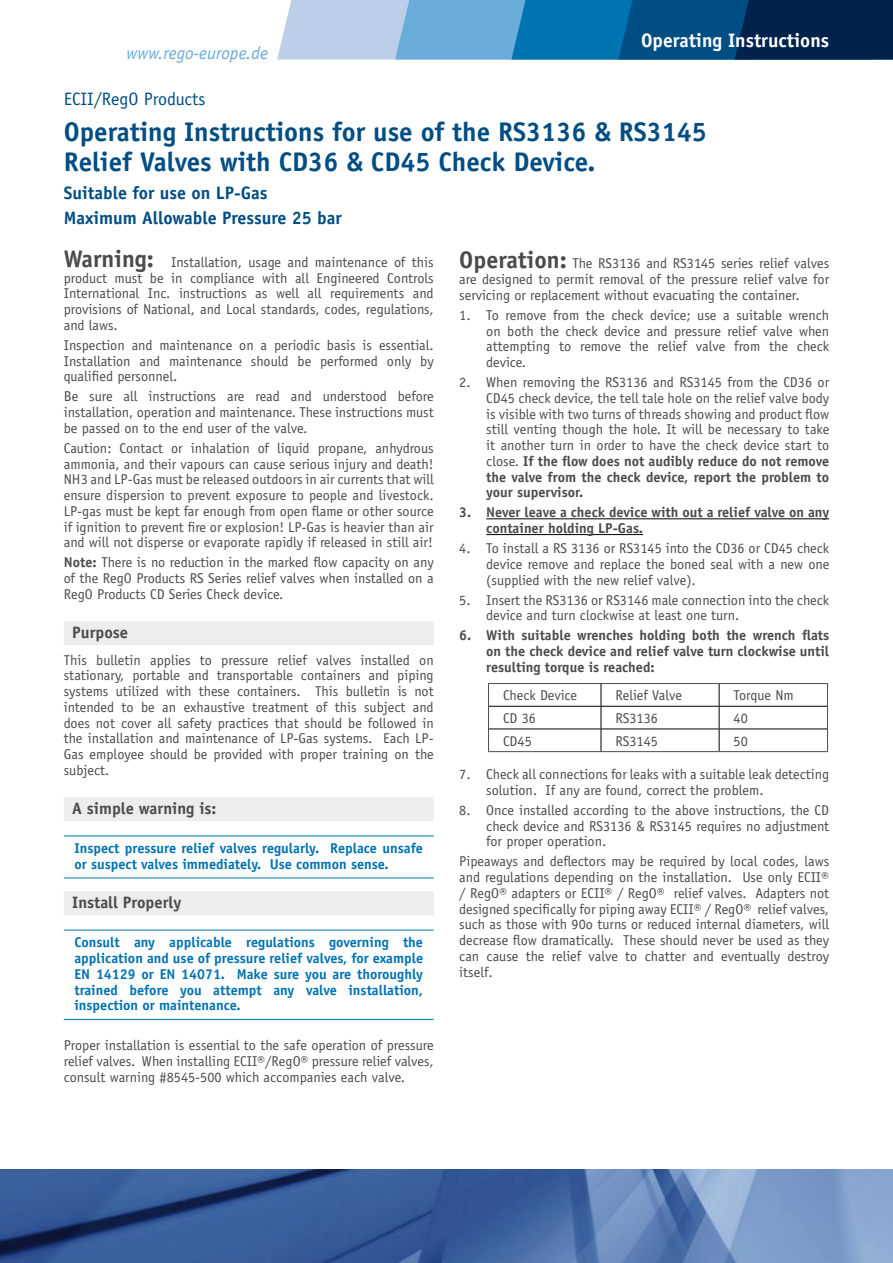
<style>
.page{position:relative;width:893px;height:1263px;background:#fff}
.page>*{position:absolute;margin:0;border:0;box-sizing:border-box;transform-origin:0 0}
.t1{font:700 27px/30px "Officina Sans";color:#004e83}
.t2{font:700 19.5px "Officina Sans";color:#fff}
.t3{font:700 18px/25.2px "Officina Sans";color:#004e83}
.t4{font:italic 18px "Officina Sans";color:#6aacda}
.t5{font:18px "Officina Sans";color:#004e83}
.t6{font:700 16.5px "Officina Sans";color:#4b4b4d}
.t7{font:14.25px/15.8px "Officina Sans";color:#4b4b4d;text-align:justify}
.t8{font:700 14.25px/15.8px "Officina Sans";color:#0073b1}
.t9{font:700 14.25px/15.8px "Officina Sans";color:#4b4b4d}
.s1{font-weight:700;font-size:24px}
.s2{font-weight:700}
</style>
<div class="page">
<svg style="left:277px;top:0;width:616px;height:60px;background:#3b76a2"></svg>
<img style="left:0;top:1169px;width:893px;height:94px">
<hr style="left:488px;top:683px;width:113px;height:1px;background:#4b4b4d">
<hr style="left:601px;top:683px;width:118px;height:1px;background:#4b4b4d">
<hr style="left:719px;top:683px;width:109px;height:1px;background:#4b4b4d">
<svg style="left:488px;top:684px;width:1px;height:67px"></svg>
<svg style="left:827px;top:684px;width:1px;height:67px"></svg>
<hr style="left:488px;top:751px;width:113px;height:1px;background:#4b4b4d">
<hr style="left:601px;top:751px;width:118px;height:1px;background:#4b4b4d">
<hr style="left:719px;top:751px;width:109px;height:1px;background:#4b4b4d">
<hr style="left:489px;top:706px;width:112px;height:1px;background:#000">
<hr style="left:601px;top:706px;width:118px;height:1px;background:#000">
<hr style="left:719px;top:706px;width:108px;height:1px;background:#000">
<hr style="left:489px;top:728px;width:112px;height:1px;background:#000">
<hr style="left:601px;top:728px;width:118px;height:1px;background:#000">
<svg style="left:601px;top:684px;width:1px;height:67px"></svg>
<hr style="left:719px;top:728px;width:108px;height:1px;background:#000">
<svg style="left:719px;top:684px;width:1px;height:67px"></svg>
<div style="left:64px;top:621px;width:370px;height:24px;background:#eceded"></div>
<div style="left:64px;top:797px;width:370px;height:24px;background:#eceded"></div>
<hr style="left:64px;top:835px;width:370px;height:1px;background:#0073b1">
<hr style="left:64px;top:877px;width:370px;height:1px;background:#0073b1">
<div style="left:64px;top:891px;width:370px;height:24px;background:#eceded"></div>
<hr style="left:64px;top:930px;width:370px;height:1px;background:#0073b1">
<hr style="left:64px;top:1019px;width:370px;height:1px;background:#0073b1">
<hr style="left:486px;top:518px;width:343px;height:1px;background:#000">
<hr style="left:486px;top:534px;width:157px;height:1px;background:#000">
<p class="t4" style="left:127px;top:43px;width:143px">www.rego-europe.de</p>
<h2 class="t2" style="left:641px;top:28px;width:190px">Operating Instructions</h2>
<p class="t5" style="left:64px;top:88px;width:143px">ECII/RegO Products</p>
<h1 class="t1" style="left:64px;top:117px;width:645px">Operating Instructions for use of the RS3136 &amp; RS3145<br>Relief Valves with CD36 &amp; CD45 Check Device.</h1>
<p class="t3" style="left:64px;top:180px;width:280px">Suitable for use on LP-Gas<br>Maximum Allowable Pressure 25 bar</p>
<p class="t7" style="left:64px;top:254px;width:371px"><span class="s1">Warning:</span> Installation, usage and maintenance of this product must be in compliance with all Engineered Controls International Inc. instructions as well all requirements and provisions of National, and Local standards, codes, regulations, and laws.</p>
<p class="t7" style="left:64px;top:337px;width:371px">Inspection and maintenance on a periodic basis is essential.<br>Installation and maintenance should be performed only by qualified personnel.</p>
<p class="t7" style="left:64px;top:389px;width:371px">Be sure all instructions are read and understood before installation, operation and maintenance. These instructions must be passed on to the end user of the valve.</p>
<p class="t7" style="left:64px;top:440px;width:371px">Caution: Contact or inhalation of liquid propane, anhydrous ammonia, and their vapours can cause serious injury and death!<br>NH3 and LP-Gas must be released outdoors in air currents that will ensure dispersion to prevent exposure to people and livestock.<br>LP-gas must be kept far enough from open flame or other source if ignition to prevent fire or explosion! LP-Gas is heavier than air and will not disperse or evaporate rapidly if released in still air!</p>
<p class="t7" style="left:64px;top:555px;width:371px"><span class="s2">Note:</span> There is no reduction in the marked flow capacity on any of the RegO Products RS Series relief valves when installed on a RegO Products CD Series Check device.</p>
<p class="t6" style="left:72px;top:622px;width:57px">Purpose</p>
<p class="t7" style="left:64px;top:652px;width:371px">This bulletin applies to pressure relief valves installed on stationary, portable and transportable containers and piping systems utilized with these containers. This bulletin is not intended to be an exhaustive treatment of this subject and does not cover all safety practices that should be followed in the installation and maintenance of LP-Gas systems. Each LP-Gas employee should be provided with proper training on the subject.</p>
<p class="t6" style="left:72px;top:798px;width:146px">A simple warning is:</p>
<p class="t8" style="left:74px;top:840px;width:350px">Inspect pressure relief valves regularly. Replace unsafe or suspect valves immediately. Use common sense.</p>
<p class="t6" style="left:72px;top:892px;width:111px">Install Properly</p>
<p class="t8" style="left:74px;top:934px;width:350px;text-align:justify">Consult any applicable regulations governing the application and use of pressure relief valves, for example EN 14129 or EN 14071. Make sure you are thoroughly trained before you attempt any valve installation, inspection or maintenance.</p>
<p class="t7" style="left:64px;top:1038px;width:371px">Proper installation is essential to the safe operation of pressure relief valves. When installing ECII®/RegO® pressure relief valves, consult warning #8545-500 which accompanies each valve.</p>
<p class="t7" style="left:459px;top:256px;width:371px"><span class="s1">Operation:</span> The RS3136 and RS3145 series relief valves are designed to permit removal of the pressure relief valve for servicing or replacement without evacuating the container.</p>
<p class="t7" style="left:486px;top:307px;width:344px;text-indent:-27px">1. To remove from the check device; use a suitable wrench on both the check device and pressure relief valve when attempting to remove the relief valve from the check device.</p>
<p class="t7" style="left:486px;top:374px;width:344px;text-indent:-27px">2. When removing the RS3136 and RS3145 from the CD36 or CD45 check device, the tell tale hole on the relief valve body is visible with two turns of threads showing and product flow still venting though the hole. It will be necessary to take it another turn in order to have the check device start to close. <span class="s2">If the flow does not audibly reduce do not remove the valve from the check device, report the problem to your supervisor.</span></p>
<p class="t9" style="left:486px;top:504px;width:344px;text-indent:-27px">3. Never leave a check device with out a relief valve on any container holding LP-Gas.</p>
<p class="t7" style="left:486px;top:540px;width:344px;text-indent:-27px">4. To install a RS 3136 or RS3145 into the CD36 or CD45 check device remove and replace the boned seal with a new one (supplied with the new relief valve).</p>
<p class="t7" style="left:486px;top:592px;width:344px;text-indent:-27px">5. Insert the RS3136 or RS3146 male connection into the check device and turn clockwise at least one turn.</p>
<p class="t9" style="left:486px;top:627px;width:344px;text-align:justify;text-indent:-27px">6. With suitable wrenches holding both the wrench flats on the check device and relief valve turn clockwise until resulting torque is reached:</p>
<p class="t7" style="left:503px;top:687px;width:76px">Check Device</p>
<p class="t7" style="left:615px;top:687px;width:68px">Relief Valve</p>
<p class="t7" style="left:734px;top:687px;width:62px">Torque Nm</p>
<p class="t7" style="left:503px;top:710px;width:34px">CD 36</p>
<p class="t7" style="left:615px;top:710px;width:44px">RS3136</p>
<p class="t7" style="left:734px;top:710px;width:16px">40</p>
<p class="t7" style="left:503px;top:733px;width:30px">CD45</p>
<p class="t7" style="left:615px;top:733px;width:44px">RS3145</p>
<p class="t7" style="left:734px;top:733px;width:16px">50</p>
<p class="t7" style="left:486px;top:766px;width:344px;text-indent:-27px">7. Check all connections for leaks with a suitable leak detecting solution. If any are found, correct the problem.</p>
<p class="t7" style="left:486px;top:802px;width:344px;text-indent:-27px">8. Once installed according to the above instructions, the CD check device and RS3136 &amp; RS3145 requires no adjustment for proper operation.</p>
<p class="t7" style="left:459px;top:854px;width:371px">Pipeaways and deflectors may be required by local codes, laws and regulations depending on the installation. Use only ECII® / RegO® adapters or ECII® / RegO® relief valves. Adapters not designed specifically for piping away ECII® / RegO® relief valves, such as those with 90o turns or reduced internal diameters, will decrease flow dramatically. These should never be used as they can cause the relief valve to chatter and eventually destroy itself.</p>
</div>
